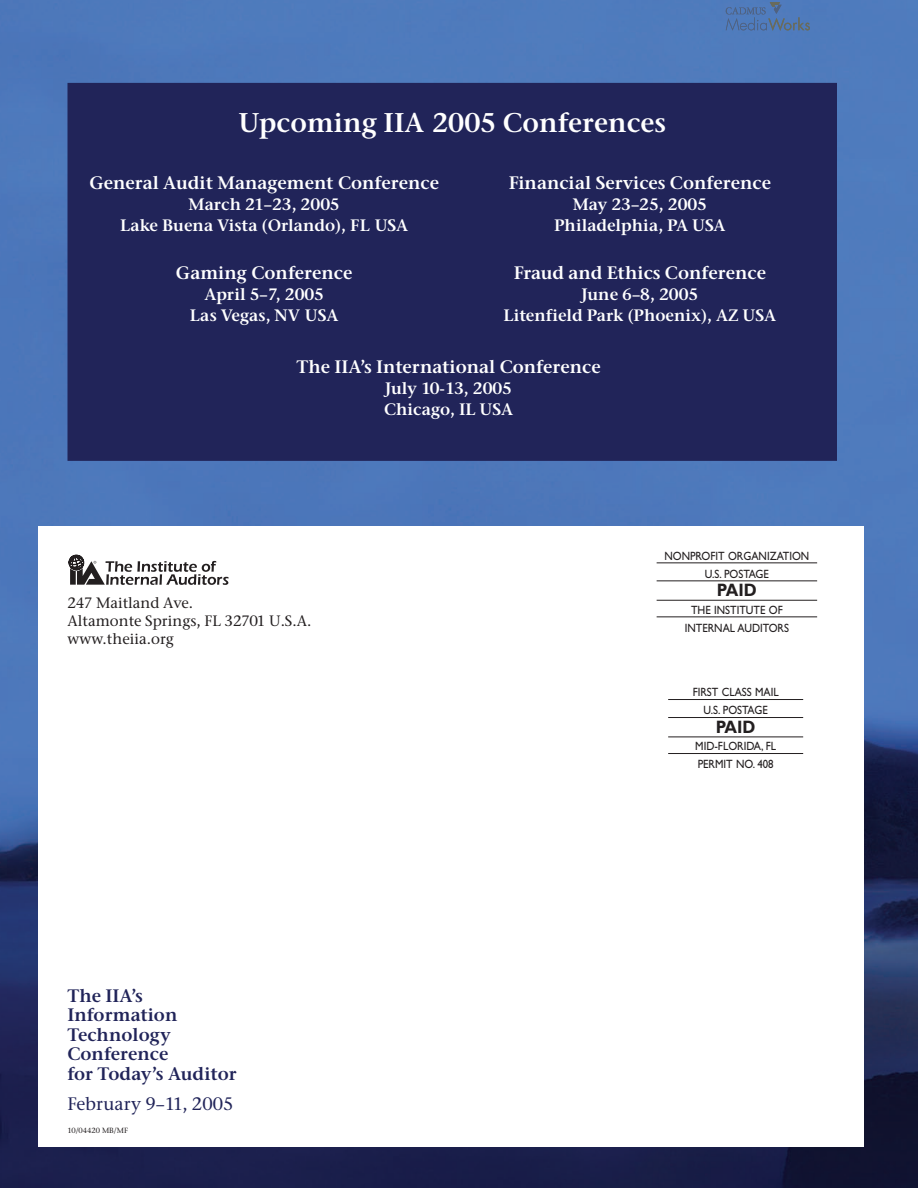
<style>
.page{position:relative;width:918px;height:1188px;background:#fff}
.page>*{position:absolute;margin:0;border:0;box-sizing:border-box;transform-origin:0 0}
.t1{font:27px "Stone Serif ITC Semi";color:#fff}
.t2{font:18px "Stone Serif ITC Semi";color:#fff}
.t3{font:18px/19.5px "Stone Serif ITC Semi";color:#212459}
.t4{font:500 18px "Stone Serif ITC";color:#212459}
.t5{font:700 18px "Gill Sans";color:#231f20;scale:.9 1}
.t6{font:16.5px/21px "Stone Serif ITC Semi";color:#fff;text-align:center}
.t7{font:500 15px/18px "Stone Serif ITC";color:#231f20}
.t8{font:12px/18px "Gill Sans";color:#231f20;text-align:center;scale:.9 1}
.t9{font:500 7.5px "Stone Serif ITC";color:#231f20}
</style>
<div class="page">
<img style="left:0;top:0;width:918px;height:1188px">
<div style="left:38px;top:526px;width:826px;height:621px;background:#fff"></div>
<svg style="left:69px;top:555px;width:160px;height:30px"></svg>
<hr style="left:657px;top:562px;width:160px;height:1px;background:#231f20">
<hr style="left:657px;top:580px;width:160px;height:1px;background:#231f20">
<hr style="left:657px;top:600px;width:160px;height:1px;background:#231f20">
<hr style="left:657px;top:616px;width:160px;height:1px;background:#231f20">
<hr style="left:668px;top:699px;width:135px;height:1px;background:#231f20">
<hr style="left:668px;top:717px;width:135px;height:1px;background:#231f20">
<hr style="left:668px;top:737px;width:135px;height:1px;background:#231f20">
<hr style="left:668px;top:753px;width:135px;height:1px;background:#231f20">
<div style="left:68px;top:84px;width:768px;height:376px;background:#212459"></div>
<div style="left:68px;top:83px;width:769px;height:378px;border:2px solid #212459"></div>
<svg style="left:726px;top:2px;width:84px;height:29px;background:#5176ad"></svg>
<h1 class="t1" style="left:239px;top:111px;width:429px">Upcoming IIA 2005 Conferences</h1>
<p class="t2" style="left:89px;top:175px;width:351px">General Audit Management Conference</p>
<p class="t6" style="left:120px;top:195px;width:290px">March 21–23, 2005<br>Lake Buena Vista (Orlando), FL USA</p>
<p class="t2" style="left:176px;top:265px;width:178px">Gaming Conference</p>
<p class="t6" style="left:190px;top:285px;width:150px">April 5–7, 2005<br>Las Vegas, NV USA</p>
<p class="t2" style="left:509px;top:175px;width:264px">Financial Services Conference</p>
<p class="t6" style="left:554px;top:195px;width:173px">May 23–25, 2005<br>Philadelphia, PA USA</p>
<p class="t2" style="left:514px;top:265px;width:254px">Fraud and Ethics Conference</p>
<p class="t6" style="left:504px;top:285px;width:274px">June 6–8, 2005<br>Litenfield Park (Phoenix), AZ USA</p>
<p class="t2" style="left:296px;top:360px;width:306px">The IIA’s International Conference</p>
<p class="t6" style="left:384px;top:380px;width:131px;text-align:left">July 10-13, 2005<br>Chicago, IL USA</p>
<p class="t7" style="left:68px;top:596px;width:245px">247 Maitland Ave.<br>Altamonte Springs, FL 32701 U.S.A. www.theiia.org</p>
<p class="t3" style="left:68px;top:988px;width:171px">The IIA’s<br>Information<br>Technology<br>Conference<br>for Today’s Auditor</p>
<p class="t4" style="left:68px;top:1096px;width:167px">February 9–11, 2005</p>
<p class="t9" style="left:68px;top:1127px;width:62px">10/04420 MB/MF</p>
<p class="t8" style="left:664px;top:548px;width:163px">NONPROFIT ORGANIZATION<br>U.S. POSTAGE</p>
<p class="t5" style="left:717px;top:584px;width:46px">PAID</p>
<p class="t8" style="left:685px;top:602px;width:117px">THE INSTITUTE OF<br>INTERNAL AUDITORS</p>
<p class="t8" style="left:693px;top:685px;width:97px">FIRST CLASS MAIL<br>U.S. POSTAGE</p>
<p class="t5" style="left:716px;top:721px;width:46px">PAID</p>
<p class="t8" style="left:695px;top:739px;width:91px;text-align:left">MID-FLORIDA, FL<br>PERMIT NO. 408</p>
</div>
